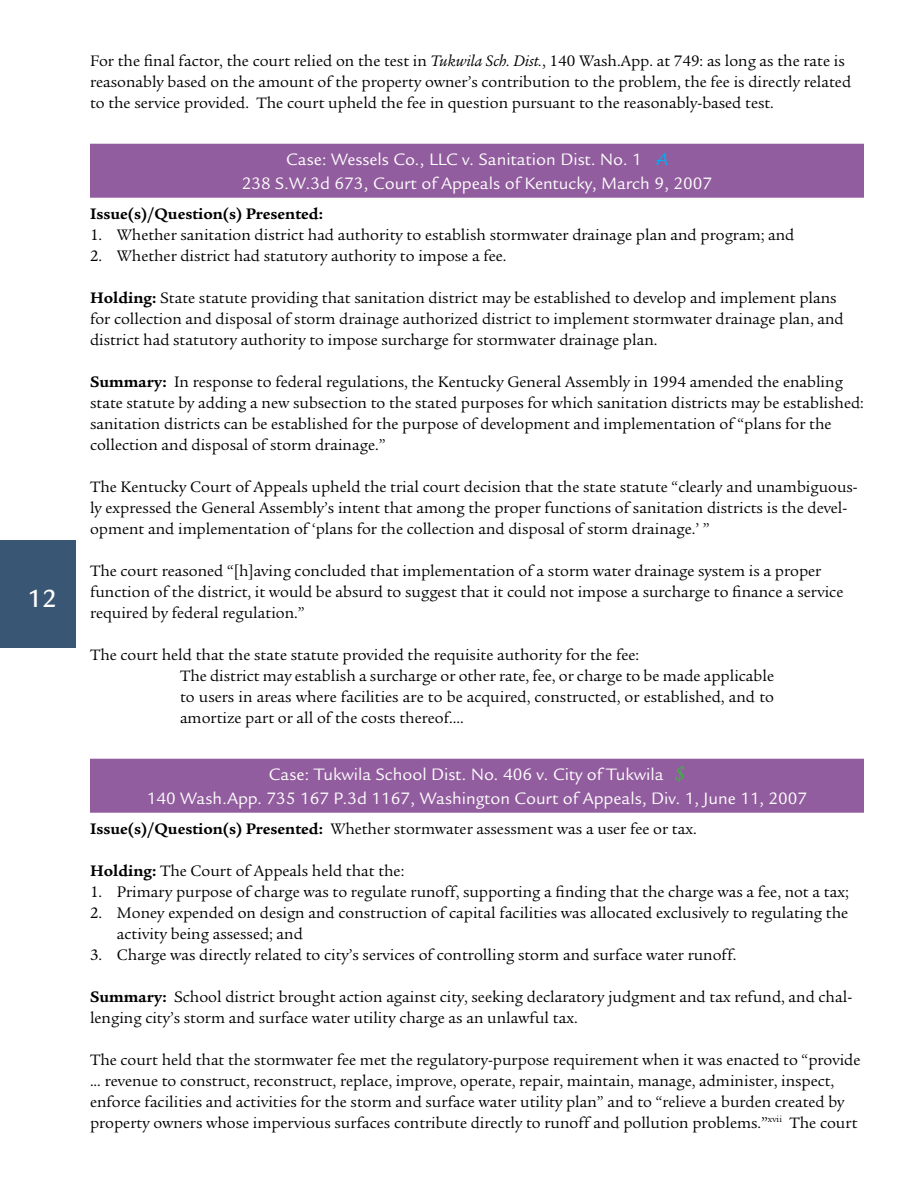
<style>
.page{position:relative;width:918px;height:1188px;background:#fff}
.page>*{position:absolute;margin:0;border:0;box-sizing:border-box;transform-origin:0 0}
.t1{font:500 27px "Legacy Sans Std";color:#fff}
.t2{font:18px/24px "Legacy Sans Std";color:#fff;text-align:center}
.t3{font:16.5px/21px "Legacy Serif Std";color:#000}
.t4{font:700 16.5px "Legacy Serif Std";color:#000}
.s1{font-style:italic}
.s2{font-family:"Lucida Handwriting";font-style:italic;font-size:16.5px;color:#00aeef}
.s3{font-weight:700}
.s4{font-family:"Lucida Handwriting";font-style:italic;color:#41ad49}
</style>
<div class="page">
<div style="left:0;top:540px;width:76px;height:108px;background:#3a5675"></div>
<div style="left:90px;top:144px;width:774px;height:30px;background:#925d9e"></div>
<div style="left:90px;top:168px;width:774px;height:30px;background:#925d9e"></div>
<div style="left:90px;top:759px;width:774px;height:30px;background:#925d9e"></div>
<div style="left:90px;top:783px;width:774px;height:30px;background:#925d9e"></div>
<h1 class="t1" style="left:28px;top:583px;width:31px">12</h1>
<p class="t3" style="left:90px;top:50px;width:763px">For the final factor, the court relied on the test in <span class="s1">Tukwila Sch. Dist.</span>, 140 Wash.App. at 749: as long as the rate is reasonably based on the amount of the property owner’s contribution to the problem, the fee is directly related to the service provided. The court upheld the fee in question pursuant to the reasonably-based test.</p>
<p class="t2" style="left:242px;top:147px;width:472px">Case: Wessels Co., LLC v. Sanitation Dist. No. 1 <span class="s2">A<br></span>238 S.W.3d 673, Court of Appeals of Kentucky, March 9, 2007</p>
<p class="t4" style="left:90px;top:204px;width:234px">Issue(s)/Question(s) Presented:</p>
<p class="t3" style="left:90px;top:224px;width:706px">1. Whether sanitation district had authority to establish stormwater drainage plan and program; and</p>
<p class="t3" style="left:90px;top:245px;width:418px">2. Whether district had statutory authority to impose a fee.</p>
<p class="t3" style="left:90px;top:287px;width:755px"><span class="s3">Holding:</span> State statute providing that sanitation district may be established to develop and implement plans for collection and disposal of storm drainage authorized district to implement stormwater drainage plan, and district had statutory authority to impose surcharge for stormwater drainage plan.</p>
<p class="t3" style="left:90px;top:371px;width:775px"><span class="s3">Summary:</span> In response to federal regulations, the Kentucky General Assembly in 1994 amended the enabling state statute by adding a new subsection to the stated purposes for which sanitation districts may be established: sanitation districts can be established for the purpose of development and implementation of “plans for the collection and disposal of storm drainage.”</p>
<p class="t3" style="left:90px;top:476px;width:769px">The Kentucky Court of Appeals upheld the trial court decision that the state statute “clearly and unambiguous&shy;ly expressed the General Assembly’s intent that among the proper functions of sanitation districts is the devel&shy;opment and implementation of ‘plans for the collection and disposal of storm drainage.’ ”</p>
<p class="t3" style="left:90px;top:560px;width:755px">The court reasoned “[h]aving concluded that implementation of a storm water drainage system is a proper function of the district, it would be absurd to suggest that it could not impose a surcharge to finance a service required by federal regulation.”</p>
<p class="t3" style="left:180px;top:644px;width:596px;text-indent:-90px">The court held that the state statute provided the requisite authority for the fee:<br>The district may establish a surcharge or other rate, fee, or charge to be made applicable to users in areas where facilities are to be acquired, constructed, or established, and to amortize part or all of the costs thereof….</p>
<p class="t2" style="left:147px;top:762px;width:662px">Case: Tukwila School Dist. No. 406 v. City of Tukwila <span class="s4">$<br></span>140 Wash.App. 735 167 P.3d 1167, Washington Court of Appeals, Div. 1, June 11, 2007</p>
<p class="t3" style="left:90px;top:818px;width:608px"><span class="s3">Issue(s)/Question(s) Presented:</span> Whether stormwater assessment was a user fee or tax.</p>
<p class="t3" style="left:90px;top:860px;width:316px"><span class="s3">Holding:</span> The Court of Appeals held that the:</p>
<p class="t3" style="left:90px;top:881px;width:760px">1. Primary purpose of charge was to regulate runoff, supporting a finding that the charge was a fee, not a tax;</p>
<p class="t3" style="left:117px;top:902px;width:733px;text-indent:-27px">2. Money expended on design and construction of capital facilities was allocated exclusively to regulating the activity being assessed; and</p>
<p class="t3" style="left:90px;top:944px;width:648px">3. Charge was directly related to city’s services of controlling storm and surface water runoff.</p>
<p class="t3" style="left:90px;top:986px;width:764px"><span class="s3">Summary:</span> School district brought action against city, seeking declaratory judgment and tax refund, and chal&shy;lenging city’s storm and surface water utility charge as an unlawful tax.</p>
<p class="t3" style="left:90px;top:1049px;width:772px">The court held that the stormwater fee met the regulatory-purpose requirement when it was enacted to “provide ... revenue to construct, reconstruct, replace, improve, operate, repair, maintain, manage, administer, inspect, enforce facilities and activities for the storm and surface water utility plan” and to “relieve a burden created by property owners whose impervious surfaces contribute directly to runoff and pollution problems.”<sup>xvii</sup> The court</p>
</div>
